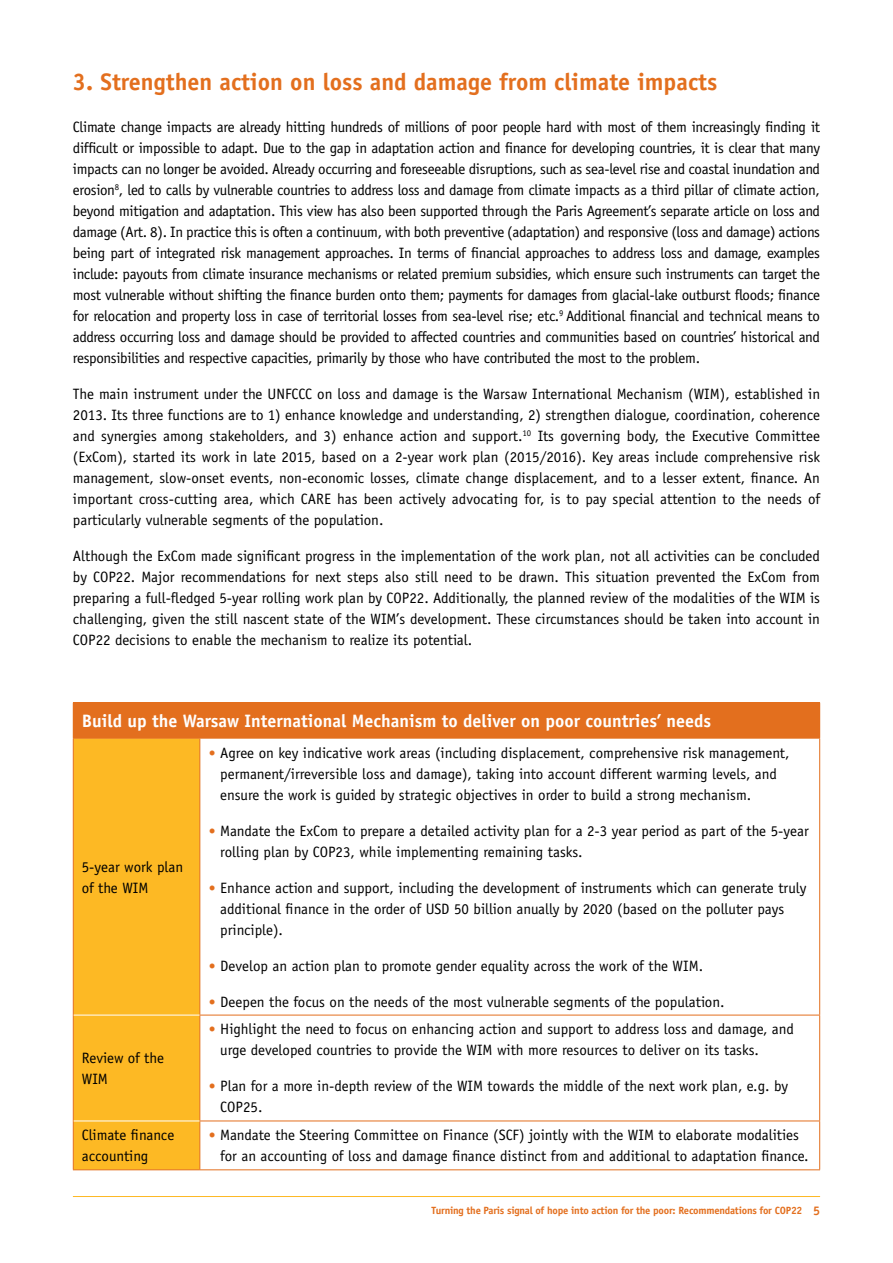
<style>
.page{position:relative;width:893px;height:1263px;background:#fff}
.page>*{position:absolute;margin:0;border:0;box-sizing:border-box;transform-origin:0 0}
.t1{font:700 24px "Officina Sans Std";color:#e36f1e}
.t2{font:700 18px "Officina Sans Std";color:#fff}
.t3{font:15px/21px "Officina Sans Std";color:#000}
.t4{font:700 10.5px "Officina Sans Std";letter-spacing:-.02em;color:#e36f1e}
.s1{font-family:"Gill Sans";font-weight:700;color:#e36f1e}
.s2{font-size:12.6px}
</style>
<div class="page">
<hr style="left:73px;top:1196px;width:747px;height:1px;background:#fdb924">
<div style="left:73px;top:703px;width:747px;height:35px;background:#e36f1e"></div>
<div style="left:74px;top:739px;width:125px;height:430px;background:#fdb924"></div>
<hr style="left:73px;top:702px;width:127px;height:1px;background:#e36f1e">
<hr style="left:200px;top:702px;width:620px;height:1px;background:#e36f1e">
<hr style="left:200px;top:738px;width:620px;height:1px;background:#e36f1e">
<hr style="left:819px;top:738px;width:1px;height:277px;background:#e36f1e">
<hr style="left:199px;top:1015px;width:621px;height:1px;background:#e36f1e">
<hr style="left:819px;top:1015px;width:1px;height:105px;background:#e36f1e">
<hr style="left:199px;top:1120px;width:621px;height:1px;background:#e36f1e">
<hr style="left:819px;top:1121px;width:1px;height:48px;background:#e36f1e">
<hr style="left:200px;top:1169px;width:620px;height:1px;background:#e36f1e">
<hr style="left:73px;top:738px;width:127px;height:1px;background:#e36f1e">
<hr style="left:73px;top:738px;width:1px;height:277px;background:#e36f1e">
<hr style="left:199px;top:738px;width:1px;height:277px;background:#e36f1e">
<hr style="left:73px;top:1015px;width:1px;height:106px;background:#e36f1e">
<hr style="left:199px;top:1015px;width:1px;height:105px;background:#e36f1e">
<hr style="left:73px;top:1121px;width:1px;height:48px;background:#e36f1e">
<hr style="left:199px;top:1121px;width:1px;height:48px;background:#e36f1e">
<hr style="left:73px;top:1169px;width:127px;height:1px;background:#e36f1e">
<hr style="left:74px;top:1015px;width:125px;height:1px;background:#fff">
<hr style="left:74px;top:1120px;width:125px;height:1px;background:#fff">
<h1 class="t1" style="left:73px;top:67px;width:646px">3. Strengthen action on loss and damage from climate impacts</h1>
<p class="t3" style="left:73px;top:117px;width:749px;text-align:justify">Climate change impacts are already hitting hundreds of millions of poor people hard with most of them increasingly finding it difficult or impossible to adapt. Due to the gap in adaptation action and finance for developing countries, it is clear that many impacts can no longer be avoided. Already occurring and foreseeable disruptions, such as sea-level rise and coastal inundation and erosion<sup>8</sup>, led to calls by vulnerable countries to address loss and damage from climate impacts as a third pillar of climate action, beyond mitigation and adaptation. This view has also been supported through the Paris Agreement’s separate article on loss and damage (Art. 8). In practice this is often a continuum, with both preventive (adaptation) and responsive (loss and damage) actions being part of integrated risk management approaches. In terms of financial approaches to address loss and damage, examples include: payouts from climate insurance mechanisms or related premium subsidies, which ensure such instruments can target the most vulnerable without shifting the finance burden onto them; payments for damages from glacial-lake outburst floods; finance for relocation and property loss in case of territorial losses from sea-level rise; etc.<sup>9</sup> Additional financial and technical means to address occurring loss and damage should be provided to affected countries and communities based on countries’ historical and responsibilities and respective capacities, primarily by those who have contributed the most to the problem.</p>
<p class="t3" style="left:73px;top:384px;width:749px;text-align:justify">The main instrument under the UNFCCC on loss and damage is the Warsaw International Mechanism (WIM), established in 2013. Its three functions are to 1) enhance knowledge and understanding, 2) strengthen dialogue, coordination, coherence and synergies among stakeholders, and 3) enhance action and support.<sup>10</sup> Its governing body, the Executive Committee (ExCom), started its work in late 2015, based on a 2-year work plan (2015/2016). Key areas include comprehensive risk management, slow-onset events, non-economic losses, climate change displacement, and to a lesser extent, finance. An important cross-cutting area, which CARE has been actively advocating for, is to pay special attention to the needs of particularly vulnerable segments of the population.</p>
<p class="t3" style="left:73px;top:546px;width:749px;text-align:justify">Although the ExCom made significant progress in the implementation of the work plan, not all activities can be concluded by COP22. Major recommendations for next steps also still need to be drawn. This situation prevented the ExCom from preparing a full-fledged 5-year rolling work plan by COP22. Additionally, the planned review of the modalities of the WIM is challenging, given the still nascent state of the WIM’s development. These circumstances should be taken into account in COP22 decisions to enable the mechanism to realize its potential.</p>
<p class="t2" style="left:82px;top:710px;width:631px">Build up the Warsaw International Mechanism to deliver on poor countries’ needs</p>
<p class="t3" style="left:82px;top:856px;width:103px">5-year work plan of the WIM</p>
<p class="t3" style="left:82px;top:1047px;width:84px">Review of the<br>WIM</p>
<p class="t3" style="left:220px;top:742px;width:571px;text-indent:-12px"><span class="s1">•</span> Agree on key indicative work areas (including displacement, comprehensive risk management, permanent/irreversible loss and damage), taking into account different warming levels, and ensure the work is guided by strategic objectives in order to build a strong mechanism.</p>
<p class="t3" style="left:220px;top:820px;width:590px;text-indent:-12px"><span class="s1">•</span> Mandate the ExCom to prepare a detailed activity plan for a 2-3 year period as part of the 5-year rolling plan by COP23, while implementing remaining tasks.</p>
<p class="t3" style="left:220px;top:877px;width:588px;text-indent:-12px"><span class="s1">•</span> Enhance action and support, including the development of instruments which can generate truly additional finance in the order of USD 50 billion anually by 2020 (based on the polluter pays principle).</p>
<p class="t3" style="left:208px;top:955px;width:496px"><span class="s1">•</span> Develop an action plan to promote gender equality across the work of the WIM.</p>
<p class="t3" style="left:208px;top:991px;width:518px"><span class="s1">•</span> Deepen the focus on the needs of the most vulnerable segments of the population.</p>
<p class="t3" style="left:220px;top:1019px;width:575px;text-indent:-12px"><span class="s1">•</span> Highlight the need to focus on enhancing action and support to address loss and damage, and urge developed countries to provide the WIM with more resources to deliver on its tasks.</p>
<p class="t3" style="left:220px;top:1076px;width:569px;text-indent:-12px"><span class="s1">•</span> Plan for a more in-depth review of the WIM towards the middle of the next work plan, e.g. by<br>COP25.</p>
<p class="t3" style="left:82px;top:1125px;width:94px">Climate finance accounting</p>
<p class="t3" style="left:220px;top:1125px;width:590px;text-indent:-12px"><span class="s1">•</span> Mandate the Steering Committee on Finance (SCF) jointly with the WIM to elaborate modalities for an accounting of loss and damage finance distinct from and additional to adaptation finance.</p>
<p class="t4" style="left:431px;top:1203px;width:390px">Turning the Paris signal of hope into action for the poor: Recommendations for COP22 <span class="s2">5</span></p>
</div>
